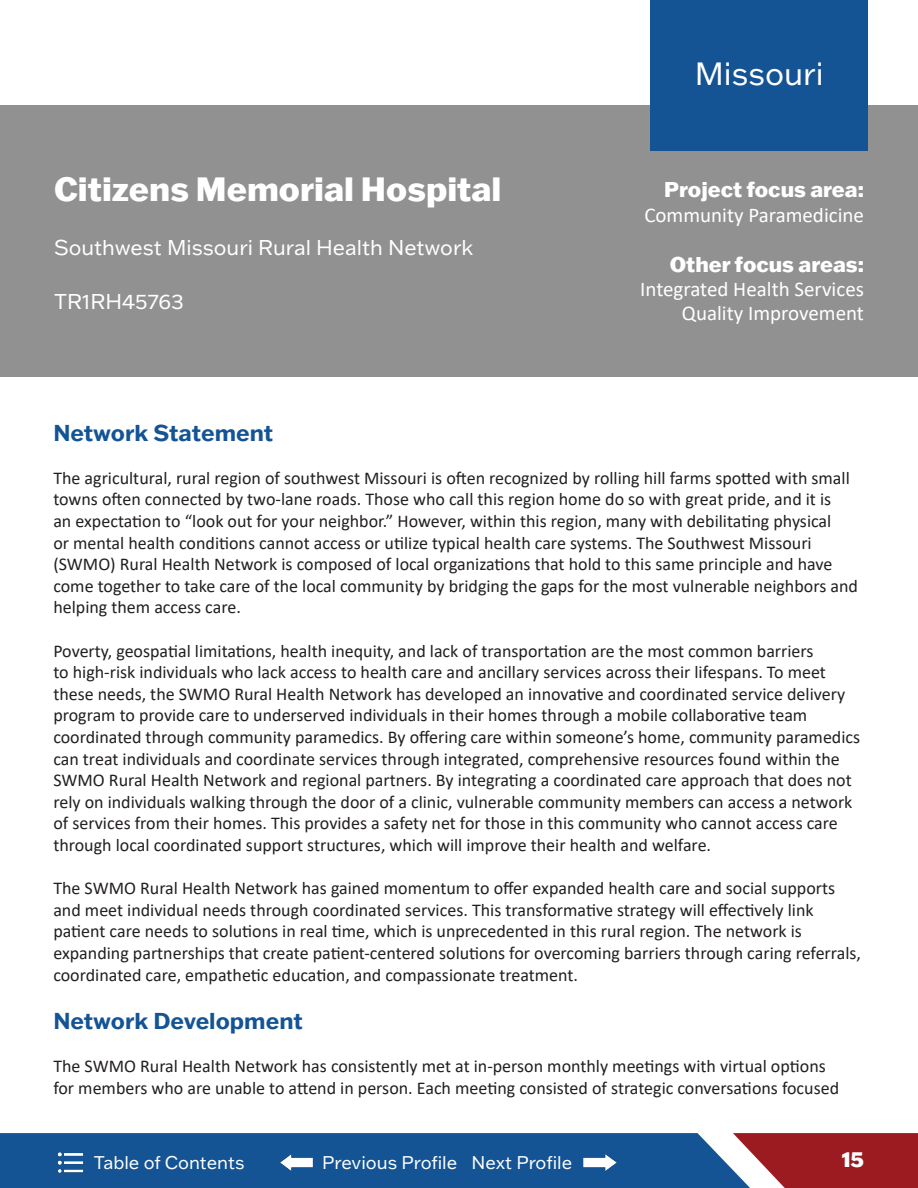
<style>
.page{position:relative;width:918px;height:1188px;background:#fff}
.page>*{position:absolute;margin:0;border:0;box-sizing:border-box;transform-origin:0 0}
.t1{font:800 33px "Franklin Gothic ATF";color:#fff}
.State_Title{font:31.5px "Franklin Gothic ATF";color:#fff}
.t2{font:700 22.5px "Franklin Gothic ATF";color:#145495}
.Table_Titles{font:21px/25.2px "Calibri";color:#fff;text-align:right}
.Organizational___and{font:21px "Franklin Gothic ATF";color:#fff}
.Table_Titles-2{font:800 21px "Franklin Gothic ATF";color:#fff}
.Body{font:18px/21.6px "Calibri";color:#231f20}
.t3{font:18px "Franklin Gothic ATF";color:#fff}
.s1{font-family:"Franklin Gothic ATF";font-weight:800}
</style>
<div class="page">
<svg style="left:0;top:1133px;width:918px;height:55px;background:#385083"></svg>
<div style="left:0;top:105px;width:918px;height:272px;background:#929192"></div>
<div style="left:650px;top:0;width:218px;height:151px;background:#145495"></div>
<img style="left:276px;top:1142px;width:41px;height:41px">
<img style="left:579px;top:1142px;width:41px;height:41px">
<img style="left:54px;top:1146px;width:33px;height:33px">
<h1 class="t1" style="left:54px;top:167px;width:449px">Citizens Memorial Hospital</h1>
<p class="Organizational___and" style="left:54px;top:234px;width:421px">Southwest Missouri Rural Health Network</p>
<p class="Organizational___and" style="left:54px;top:288px;width:131px">TR1RH45763</p>
<p class="State_Title" style="left:695px;top:52px;width:130px">Missouri</p>
<p class="Table_Titles" style="left:644px;top:177px;width:221px"><span class="s1">Project focus area:<br></span>Community Paramedicine</p>
<p class="Table_Titles-2" style="left:670px;top:250px;width:196px">Other focus areas:</p>
<p class="Table_Titles" style="left:640px;top:276px;width:225px;line-height:24px">Integrated Health Services<br>Quality Improvement</p>
<h2 class="t2" style="left:53px;top:417px;width:221px">Network Statement</h2>
<p class="Body" style="left:53px;top:467px;width:806px">The agricultural, rural region of southwest Missouri is often recognized by rolling hill farms spotted with small towns often connected by two-lane roads. Those who call this region home do so with great pride, and it is<br>an expectation to “look out for your neighbor.” However, within this region, many with debilitating physical<br>or mental health conditions cannot access or utilize typical health care systems. The Southwest Missouri (SWMO) Rural Health Network is composed of local organizations that hold to this same principle and have come together to take care of the local community by bridging the gaps for the most vulnerable neighbors and helping them access care.</p>
<p class="Body" style="left:53px;top:639px;width:808px">Poverty, geospatial limitations, health inequity, and lack of transportation are the most common barriers<br>to high-risk individuals who lack access to health care and ancillary services across their lifespans. To meet these needs, the SWMO Rural Health Network has developed an innovative and coordinated service delivery program to provide care to underserved individuals in their homes through a mobile collaborative team coordinated through community paramedics. By offering care within someone’s home, community paramedics can treat individuals and coordinate services through integrated, comprehensive resources found within the SWMO Rural Health Network and regional partners. By integrating a coordinated care approach that does not rely on individuals walking through the door of a clinic, vulnerable community members can access a network of services from their homes. This provides a safety net for those in this community who cannot access care through local coordinated support structures, which will improve their health and welfare.</p>
<p class="Body" style="left:53px;top:877px;width:809px">The SWMO Rural Health Network has gained momentum to offer expanded health care and social supports and meet individual needs through coordinated services. This transformative strategy will effectively link patient care needs to solutions in real time, which is unprecedented in this rural region. The network is expanding partnerships that create patient-centered solutions for overcoming barriers through caring referrals, coordinated care, empathetic education, and compassionate treatment.</p>
<h2 class="t2" style="left:53px;top:1006px;width:251px">Network Development</h2>
<p class="Body" style="left:53px;top:1055px;width:787px">The SWMO Rural Health Network has consistently met at in-person monthly meetings with virtual options for members who are unable to attend in person. Each meeting consisted of strategic conversations focused</p>
<p class="t3" style="left:94px;top:1151px;width:152px">Table of Contents</p>
<p class="t3" style="left:322px;top:1151px;width:137px">Previous Profile</p>
<p class="t3" style="left:471px;top:1151px;width:102px">Next Profile</p>
<p class="Table_Titles-2" style="left:842px;top:1145px;width:24px">15</p>
</div>
